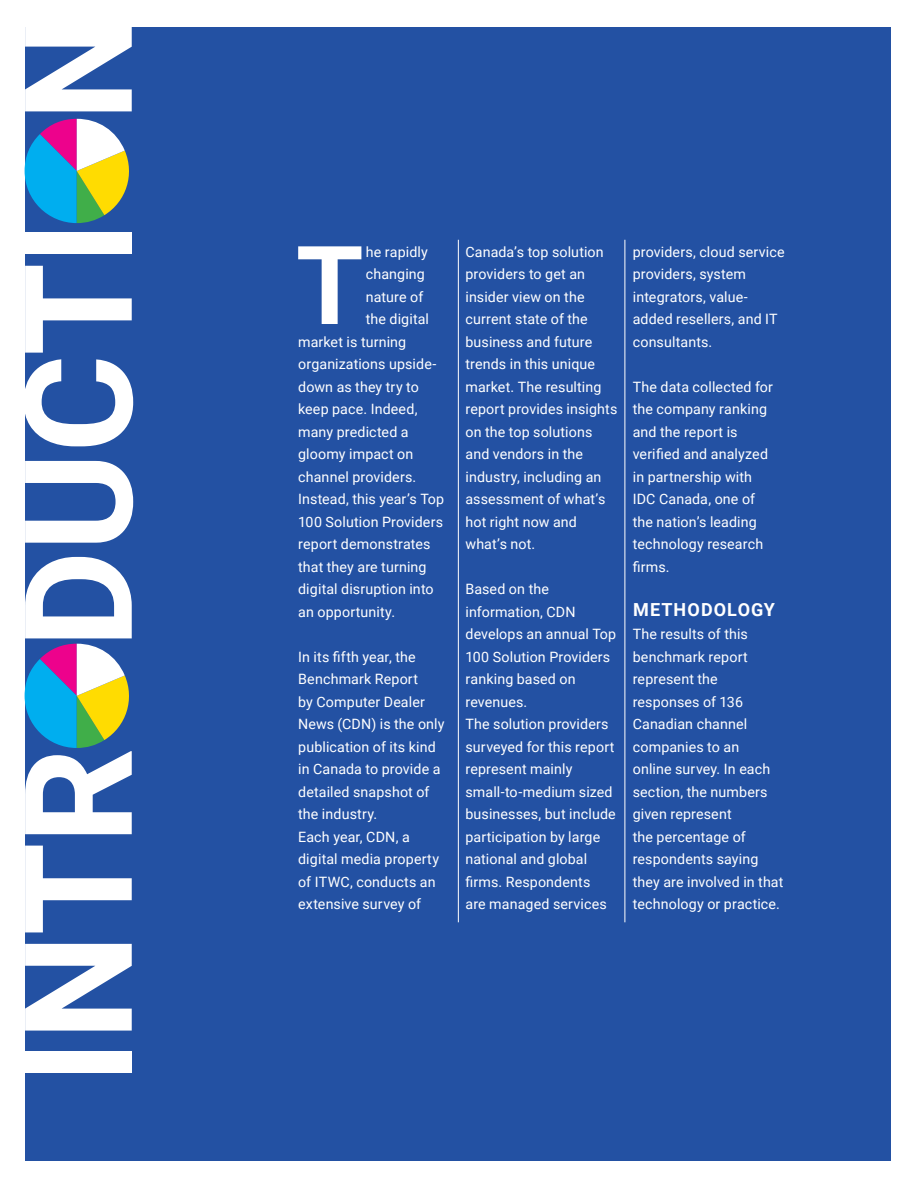
<style>
.page{position:relative;width:918px;height:1188px;background:#fff}
.page>*{position:absolute;margin:0;border:0;box-sizing:border-box;transform-origin:0 0}
.t1{font:700 150px "Roboto";letter-spacing:-.005em;color:#fff}
.t2{font:700 109.2px "Roboto";color:#fff}
.t3{font:700 18px "Roboto";letter-spacing:.06em;color:#fff}
.t4{font:14.25px/22.5px "Roboto";letter-spacing:.01em;color:#fff}
</style>
<div class="page">
<div style="left:26px;top:27px;width:865px;height:1134px;background:#2351a3"></div>
<hr style="left:458px;top:240px;width:1px;height:682px;background:#fff">
<hr style="left:625px;top:240px;width:1px;height:682px;background:#fff">
<svg style="left:25px;top:119px;width:104px;height:104px"></svg>
<svg style="left:25px;top:644px;width:104px;height:104px"></svg>
<h1 class="t1" style="left:-27px;top:1083px;width:1070px;rotate:-90deg">INTR DUCTI N</h1>
<h2 class="t2" style="left:296px;top:209px;width:69px">T</h2>
<p class="t4" style="left:366px;top:240px;width:64px">he rapidly</p>
<p class="t4" style="left:366px;top:262px;width:61px">changing</p>
<p class="t4" style="left:366px;top:285px;width:59px">nature of</p>
<p class="t4" style="left:366px;top:307px;width:65px">the digital</p>
<p class="t4" style="left:298px;top:330px;width:110px">market is turning</p>
<p class="t4" style="left:298px;top:352px;width:140px">organizations upside-</p>
<p class="t4" style="left:298px;top:375px;width:122px">down as they try to</p>
<p class="t4" style="left:298px;top:397px;width:121px">keep pace. Indeed,</p>
<p class="t4" style="left:298px;top:420px;width:112px">many predicted a</p>
<p class="t4" style="left:298px;top:442px;width:117px">gloomy impact on</p>
<p class="t4" style="left:298px;top:465px;width:120px">channel providers.</p>
<p class="t4" style="left:298px;top:487px;width:147px">Instead, this year’s Top</p>
<p class="t4" style="left:298px;top:510px;width:146px">100 Solution Providers</p>
<p class="t4" style="left:298px;top:532px;width:134px">report demonstrates</p>
<p class="t4" style="left:298px;top:555px;width:130px">that they are turning</p>
<p class="t4" style="left:298px;top:577px;width:137px">digital disruption into</p>
<p class="t4" style="left:298px;top:600px;width:99px">an opportunity.</p>
<p class="t4" style="left:298px;top:645px;width:148px">In its fifth year, the<br>Benchmark Report<br>by Computer Dealer<br>News (CDN) is the only publication of its kind in Canada to provide a detailed snapshot of the industry.<br>Each year, CDN, a digital media property of ITWC, conducts an extensive survey of</p>
<p class="t4" style="left:465px;top:240px;width:153px">Canada’s top solution providers to get an insider view on the current state of the business and future trends in this unique market. The resulting report provides insights on the top solutions and vendors in the industry, including an assessment of what’s hot right now and what’s not.</p>
<p class="t4" style="left:465px;top:577px;width:152px">Based on the information, CDN develops an annual Top<br>100 Solution Providers ranking based on revenues.<br>The solution providers surveyed for this report represent mainly small-to-medium sized businesses, but include participation by large national and global firms. Respondents<br>are managed services</p>
<p class="t4" style="left:633px;top:240px;width:153px">providers, cloud service providers, system integrators, value&shy;added resellers, and IT consultants.</p>
<p class="t4" style="left:633px;top:375px;width:142px">The data collected for the company ranking and the report is verified and analyzed in partnership with<br>IDC Canada, one of the nation’s leading technology research firms.</p>
<p class="t3" style="left:633px;top:597px;width:143px">METHODOLOGY</p>
<p class="t4" style="left:633px;top:622px;width:152px">The results of this benchmark report represent the responses of 136<br>Canadian channel companies to an<br>online survey. In each section, the numbers given represent<br>the percentage of respondents saying they are involved in that technology or practice.</p>
</div>
